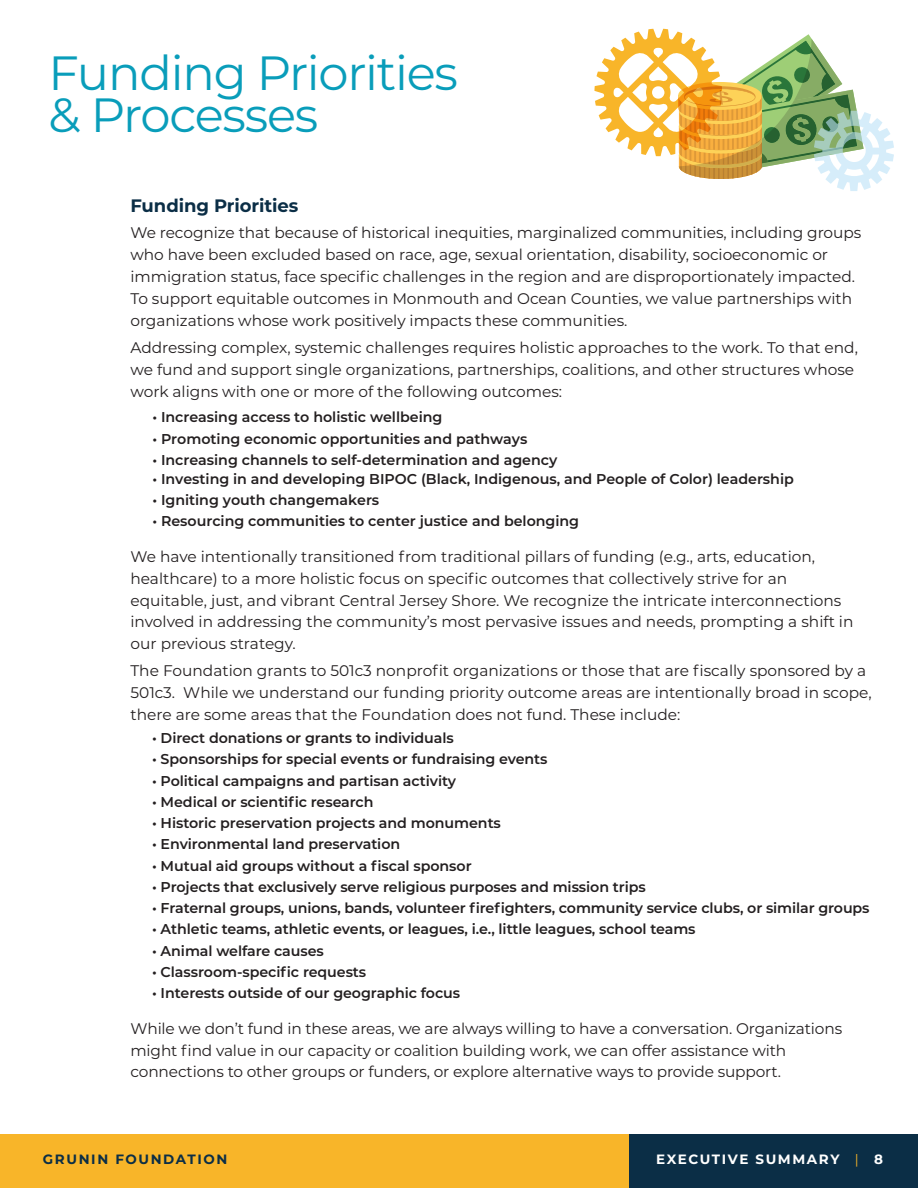
<style>
.page{position:relative;width:918px;height:1188px;background:#fff}
.page>*{position:absolute;margin:0;border:0;box-sizing:border-box;transform-origin:0 0}
.copy_text{font:48px/42px "Montserrat";letter-spacing:-.025em;color:#099dba}
.copy_text-2{font:700 18px "Montserrat";letter-spacing:-.005em;color:#0b2e46}
.copy_text-3{font:15.3px/21.8px "Montserrat";letter-spacing:-.005em;color:#231f20}
.copy_text-4{font:600 14.25px "Montserrat";letter-spacing:-.005em;color:#231f20}
.t1{font:700 13.5px "Montserrat";letter-spacing:.115em;color:#fff}
.t2{font:700 13.5px "Montserrat";letter-spacing:.12em;color:#0b2e46}
.s1{font-weight:400;color:#f8b529}
</style>
<div class="page">
<div style="left:0;top:1134px;width:918px;height:54px;background:#f8b529"></div>
<div style="left:630px;top:1134px;width:288px;height:54px;background:#0b2e46"></div>
<svg style="left:594px;top:29px;width:300px;height:162px"></svg>
<p class="copy_text" style="left:49px;top:50px;width:411px">Funding Priorities &amp; Processes</p>
<p class="copy_text-2" style="left:130px;top:193px;width:169px">Funding Priorities</p>
<p class="copy_text-3" style="left:130px;top:222px;width:732px">We recognize that because of historical inequities, marginalized communities, including groups who have been excluded based on race, age, sexual orientation, disability, socioeconomic or immigration status, face specific challenges in the region and are disproportionately impacted.<br>To support equitable outcomes in Monmouth and Ocean Counties, we value partnerships with organizations whose work positively impacts these communities.</p>
<p class="copy_text-3" style="left:130px;top:336px;width:729px">Addressing complex, systemic challenges requires holistic approaches to the work. To that end, we fund and support single organizations, partnerships, coalitions, and other structures whose work aligns with one or more of the following outcomes:</p>
<p class="copy_text-4" style="left:152px;top:407px;width:292px">• Increasing access to holistic wellbeing</p>
<p class="copy_text-4" style="left:152px;top:429px;width:376px">• Promoting economic opportunities and pathways</p>
<p class="copy_text-4" style="left:152px;top:450px;width:406px">• Increasing channels to self-determination and agency</p>
<p class="copy_text-4" style="left:152px;top:469px;width:643px">• Investing in and developing BIPOC (Black, Indigenous, and People of Color) leadership</p>
<p class="copy_text-4" style="left:152px;top:490px;width:228px">• Igniting youth changemakers</p>
<p class="copy_text-4" style="left:152px;top:511px;width:428px">• Resourcing communities to center justice and belonging</p>
<p class="copy_text-3" style="left:130px;top:545px;width:725px">We have intentionally transitioned from traditional pillars of funding (e.g., arts, education, healthcare) to a more holistic focus on specific outcomes that collectively strive for an equitable, just, and vibrant Central Jersey Shore. We recognize the intricate interconnections involved in addressing the community’s most pervasive issues and needs, prompting a shift in our previous strategy.</p>
<p class="copy_text-3" style="left:130px;top:660px;width:743px">The Foundation grants to 501c3 nonprofit organizations or those that are fiscally sponsored by a<br>501c3. While we understand our funding priority outcome areas are intentionally broad in scope, there are some areas that the Foundation does not fund. These include:</p>
<p class="copy_text-4" style="left:152px;top:728px;width:303px">• Direct donations or grants to individuals</p>
<p class="copy_text-4" style="left:152px;top:749px;width:397px">• Sponsorships for special events or fundraising events</p>
<p class="copy_text-4" style="left:152px;top:771px;width:306px">• Political campaigns and partisan activity</p>
<p class="copy_text-4" style="left:152px;top:792px;width:223px">• Medical or scientific research</p>
<p class="copy_text-4" style="left:152px;top:813px;width:350px">• Historic preservation projects and monuments</p>
<p class="copy_text-4" style="left:152px;top:834px;width:250px">• Environmental land preservation</p>
<p class="copy_text-4" style="left:152px;top:856px;width:321px">• Mutual aid groups without a fiscal sponsor</p>
<p class="copy_text-4" style="left:152px;top:877px;width:495px">• Projects that exclusively serve religious purposes and mission trips</p>
<p class="copy_text-4" style="left:152px;top:898px;width:719px">• Fraternal groups, unions, bands, volunteer firefighters, community service clubs, or similar groups</p>
<p class="copy_text-4" style="left:152px;top:919px;width:545px">• Athletic teams, athletic events, or leagues, i.e., little leagues, school teams</p>
<p class="copy_text-4" style="left:152px;top:940px;width:173px">• Animal welfare causes</p>
<p class="copy_text-4" style="left:152px;top:962px;width:216px">• Classroom-specific requests</p>
<p class="copy_text-4" style="left:152px;top:983px;width:310px">• Interests outside of our geographic focus</p>
<p class="copy_text-3" style="left:130px;top:1017px;width:713px">While we don’t fund in these areas, we are always willing to have a conversation. Organizations might find value in our capacity or coalition building work, we can offer assistance with connections to other groups or funders, or explore alternative ways to provide support.</p>
<p class="t2" style="left:43px;top:1150px;width:186px">GRUNIN FOUNDATION</p>
<p class="t1" style="left:656px;top:1150px;width:228px">EXECUTIVE SUMMARY <span class="s1">|</span> 8</p>
</div>
